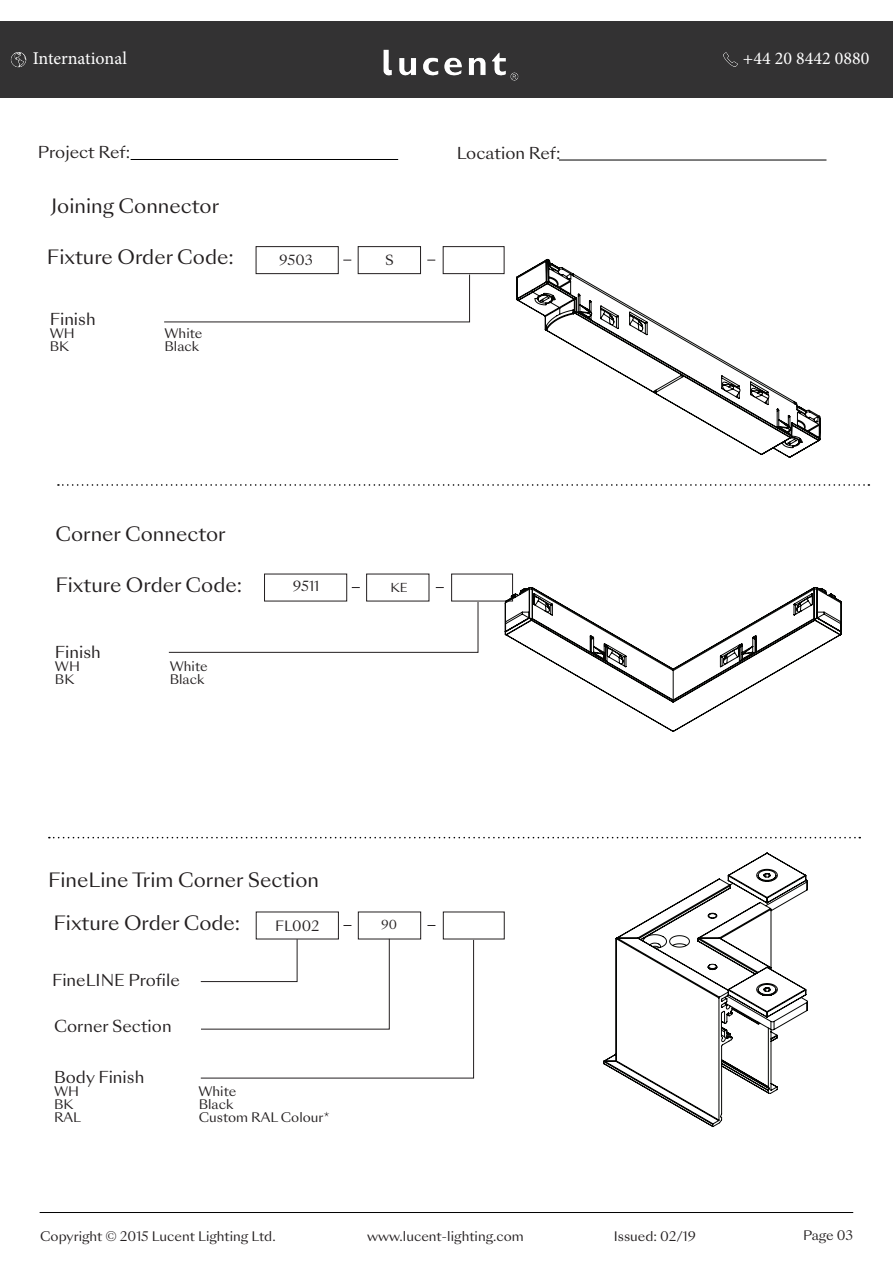
<style>
.page{position:relative;width:893px;height:1263px;background:#fff}
.page>*{position:absolute;margin:0;border:0;box-sizing:border-box;transform-origin:0 0}
.t1{font:19.2px "Sang Bleu Sunrise";color:#231f20}
.t2{font:18px "Minion Pro";color:#fff}
.t3{font:15.9px "Sang Bleu Sunrise";color:#231f20}
.t4{font:13.8px "Sang Bleu Sunrise";letter-spacing:-.005em;color:#231f20}
.t5{font:13.5px "Sang Bleu Sunrise";color:#231f20}
.t6{font:12.75px "Sang Bleu Sunrise";color:#231f20}
.t7{font:12px "Sang Bleu Sunrise";color:#231f20}
</style>
<div class="page">
<hr style="left:40px;top:1212px;width:813px;height:1px;background:#000">
<div style="left:0;top:21px;width:893px;height:77px;background:#333233"></div>
<img style="left:383px;top:49px;width:136px;height:32px">
<img style="left:11px;top:52px;width:15px;height:15px">
<img style="left:723px;top:52px;width:15px;height:15px">
<hr style="left:131px;top:159px;width:267px;height:1px;background:#000">
<hr style="left:559px;top:160px;width:267px;height:1px;background:#000">
<svg style="left:58px;top:484px;width:811px;height:2px"></svg>
<div style="left:256px;top:246px;width:82px;height:28px;border:1px solid #231f20"></div>
<div style="left:358px;top:246px;width:63px;height:28px;border:1px solid #231f20"></div>
<div style="left:443px;top:246px;width:61px;height:28px;border:1px solid #231f20"></div>
<svg style="left:164px;top:274px;width:306px;height:48px"></svg>
<svg style="left:168px;top:601px;width:310px;height:52px"></svg>
<svg style="left:516px;top:259px;width:304px;height:199px"></svg>
<svg style="left:505px;top:587px;width:336px;height:145px"></svg>
<svg style="left:603px;top:853px;width:205px;height:274px"></svg>
<svg style="left:49px;top:837px;width:811px;height:1px"></svg>
<div style="left:358px;top:912px;width:63px;height:27px;border:1px solid #231f20"></div>
<svg style="left:200px;top:938px;width:274px;height:140px"></svg>
<p class="t2" style="left:33px;top:47px;width:96px">International</p>
<p class="t2" style="left:743px;top:47px;width:128px">+44 20 8442 0880</p>
<p class="t3" style="left:38px;top:141px;width:94px">Project Ref:</p>
<p class="t3" style="left:457px;top:142px;width:105px">Location Ref:</p>
<p class="t1" style="left:51px;top:192px;width:169px">Joining Connector</p>
<p class="t1" style="left:47px;top:244px;width:188px">Fixture Order Code:</p>
<p class="t3" style="left:50px;top:309px;width:47px">Finish</p>
<p class="t6" style="left:50px;top:325px;width:27px">WH</p>
<p class="t6" style="left:165px;top:325px;width:39px">White</p>
<p class="t6" style="left:50px;top:337px;width:21px">BK</p>
<p class="t6" style="left:165px;top:337px;width:36px">Black</p>
<p class="t5" style="left:279px;top:250px;width:35px">9503</p>
<p class="t5" style="left:385px;top:251px;width:10px">S</p>
<p class="t1" style="left:55px;top:521px;width:172px">Corner Connector</p>
<p class="t1" style="left:55px;top:572px;width:188px">Fixture Order Code:</p>
<p class="t3" style="left:55px;top:641px;width:47px">Finish</p>
<p class="t6" style="left:55px;top:657px;width:27px">WH</p>
<p class="t6" style="left:170px;top:657px;width:39px">White</p>
<p class="t6" style="left:55px;top:670px;width:21px">BK</p>
<p class="t6" style="left:170px;top:670px;width:36px">Black</p>
<p class="t5" style="left:293px;top:577px;width:28px">9511</p>
<p class="t7" style="left:391px;top:579px;width:19px">KE</p>
<p class="t1" style="left:48px;top:867px;width:272px">FineLine Trim Corner Section</p>
<p class="t1" style="left:53px;top:909px;width:188px">Fixture Order Code:</p>
<p class="t3" style="left:52px;top:969px;width:129px">FineLINE Profile</p>
<p class="t4" style="left:275px;top:916px;width:46px">FL002</p>
<p class="t7" style="left:381px;top:916px;width:17px">90</p>
<p class="t3" style="left:54px;top:1015px;width:119px">Corner Section</p>
<p class="t3" style="left:54px;top:1066px;width:92px">Body Finish</p>
<p class="t6" style="left:54px;top:1082px;width:27px">WH</p>
<p class="t6" style="left:198px;top:1082px;width:39px">White</p>
<p class="t6" style="left:54px;top:1095px;width:21px">BK</p>
<p class="t6" style="left:199px;top:1095px;width:36px">Black</p>
<p class="t6" style="left:54px;top:1108px;width:29px">RAL</p>
<p class="t6" style="left:199px;top:1108px;width:133px">Custom RAL Colour*</p>
<p class="t6" style="left:40px;top:1227px;width:237px">Copyright © 2015 Lucent Lighting Ltd.</p>
<p class="t6" style="left:367px;top:1227px;width:158px">www.lucent-lighting.com</p>
<p class="t6" style="left:614px;top:1227px;width:84px">Issued: 02/19</p>
<p class="t6" style="left:803px;top:1227px;width:52px">Page 03</p>
</div>
